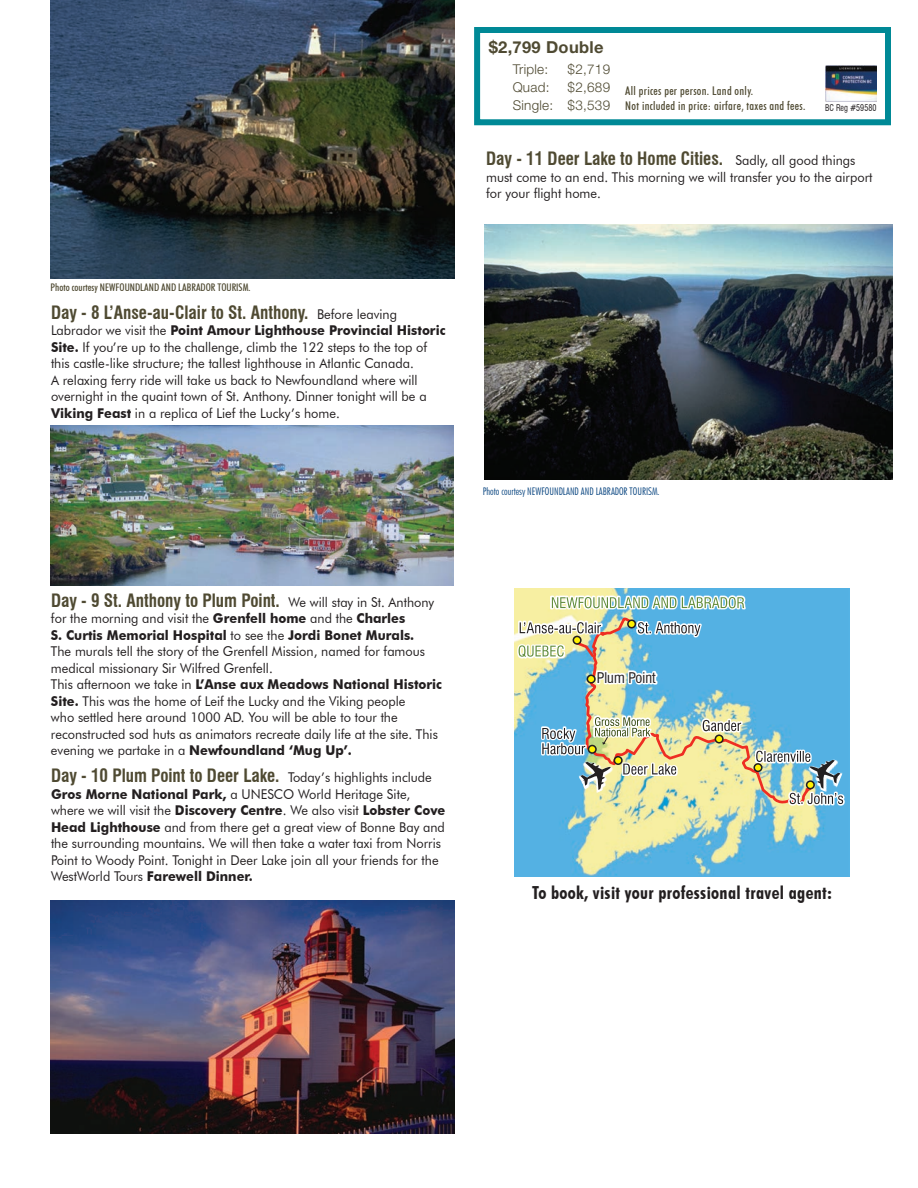
<style>
.page{position:relative;width:918px;height:1188px;background:#fff}
.page>*{position:absolute;margin:0;border:0;box-sizing:border-box;transform-origin:0 0}
.Body_Text{font:700 condensed 18px "Swiss 721 BT";color:#4f4a32;scale:.95 1}
.t1{font:700 condensed 18px "Futura BT";letter-spacing:.02em;color:#231f20}
.t2{font:700 16.5px "Helvetica Neue LT Std";letter-spacing:.02em;color:#4f4a32}
.t3{font:condensed 14.4px "Swiss 721 BT";color:#231f20}
.Body_Text-2{font:13.5px/16.5px "Futura BT";color:#231f20;scale:.95 1}
.t4{font:300 13.5px "Helvetica Neue LT Std";letter-spacing:.02em;color:#4f4a32}
.t5{font:500 condensed 12px "Futura BT";letter-spacing:.025em;color:#4f4a32}
.t6{font:500 condensed 10.5px "Futura BT";color:#4f4a32}
.t7{font:300 condensed 10.5px "Futura BT";color:#003f7c}
.t8{font:condensed 9px "Swiss 721 BT";color:#231f20;scale:.9 1}
.s1{font-family:"Futura BT";font-weight:400;font-stretch:normal;font-size:13.5px;color:#231f20}
.s2{font-weight:700}
</style>
<div class="page">
<img style="left:515px;top:588px;width:335px;height:289px">
<svg style="left:551px;top:596px;width:195px;height:14px"></svg>
<svg style="left:552px;top:597px;width:192px;height:11px"></svg>
<svg style="left:517px;top:644px;width:2px;height:14px"></svg>
<svg style="left:518px;top:621px;width:1px;height:14px"></svg>
<svg style="left:519px;top:618px;width:328px;height:191px;background:#92c0c5"></svg>
<svg style="left:596px;top:670px;width:61px;height:15px"></svg>
<div style="left:715px;top:735px;width:8px;height:8px;background:#fff101;border-radius:50%"></div>
<div style="left:715px;top:734px;width:9px;height:10px;border:2px solid #231f20;border-radius:50%"></div>
<div style="left:754px;top:764px;width:8px;height:7px;background:#fff101;border-radius:50%"></div>
<div style="left:753px;top:763px;width:10px;height:9px;border:2px solid #231f20;border-radius:50%"></div>
<div style="left:807px;top:781px;width:7px;height:8px;background:#fff101;border-radius:50%"></div>
<div style="left:806px;top:780px;width:9px;height:9px;border:2px solid #231f20;border-radius:50%"></div>
<div style="left:614px;top:757px;width:8px;height:7px;background:#fff101;border-radius:50%"></div>
<div style="left:614px;top:756px;width:9px;height:9px;border:2px solid #231f20;border-radius:50%"></div>
<div style="left:588px;top:746px;width:8px;height:7px;background:#fff101;border-radius:50%"></div>
<div style="left:588px;top:745px;width:9px;height:9px;border:2px solid #231f20;border-radius:50%"></div>
<div style="left:587px;top:675px;width:8px;height:8px;background:#fff101;border-radius:50%"></div>
<div style="left:587px;top:675px;width:9px;height:9px;border:2px solid #231f20;border-radius:50%"></div>
<div style="left:573px;top:636px;width:8px;height:8px;background:#fff101;border-radius:50%"></div>
<div style="left:573px;top:636px;width:9px;height:9px;border:2px solid #231f20;border-radius:50%"></div>
<div style="left:628px;top:620px;width:7px;height:8px;background:#fff101;border-radius:50%"></div>
<div style="left:627px;top:619px;width:9px;height:10px;border:2px solid #231f20;border-radius:50%"></div>
<img style="left:51px;top:0;width:404px;height:279px">
<img style="left:51px;top:425px;width:403px;height:160px">
<img style="left:51px;top:901px;width:404px;height:232px">
<svg style="left:474px;top:27px;width:417px;height:99px"></svg>
<img style="left:825px;top:65px;width:52px;height:37px">
<img style="left:484px;top:224px;width:408px;height:256px">
<p class="t6" style="left:51px;top:281px;width:201px">Photo courtesy NEWFOUNDLAND AND LABRADOR TOURISM.</p>
<p class="Body_Text" style="left:51px;top:301px;width:366px">Day - 8 L’Anse-au-Clair to St. Anthony. <span class="s1">Before leaving</span></p>
<p class="Body_Text-2" style="left:51px;top:322px;width:417px">Labrador we visit the <span class="s2">Point Amour Lighthouse Provincial Historic Site.</span> If you’re up to the challenge, climb the 122 steps to the top of this castle-like structure; the tallest lighthouse in Atlantic Canada.<br>A relaxing ferry ride will take us back to Newfoundland where will overnight in the quaint town of St. Anthony. Dinner tonight will be a <span class="s2">Viking Feast</span> in a replica of Lief the Lucky’s home.</p>
<p class="Body_Text" style="left:51px;top:589px;width:405px">Day - 9 St. Anthony to Plum Point. <span class="s1">We will stay in St. Anthony</span></p>
<p class="Body_Text-2" style="left:51px;top:610px;width:395px">for the morning and visit the <span class="s2">Grenfell home</span> and the <span class="s2">Charles<br>S. Curtis Memorial Hospital</span> to see the <span class="s2">Jordi Bonet Murals.<br></span>The murals tell the story of the Grenfell Mission, named for famous medical missionary Sir Wilfred Grenfell.</p>
<p class="Body_Text-2" style="left:51px;top:676px;width:413px">This afternoon we take in <span class="s2">L’Anse aux Meadows National Historic Site.</span> This was the home of Leif the Lucky and the Viking people<br>who settled here around 1000 AD. You will be able to tour the reconstructed sod huts as animators recreate daily life at the site. This evening we partake in a <span class="s2">Newfoundland ‘Mug Up’.</span></p>
<p class="Body_Text" style="left:51px;top:765px;width:402px">Day - 10 Plum Point to Deer Lake. <span class="s1">Today’s highlights include</span></p>
<p class="Body_Text-2" style="left:51px;top:786px;width:417px"><span class="s2">Gros Morne National Park,</span> a UNESCO World Heritage Site, where we will visit the <span class="s2">Discovery Centre</span>. We also visit <span class="s2">Lobster Cove Head Lighthouse</span> and from there get a great view of Bonne Bay and the surrounding mountains. We will then take a water taxi from Norris Point to Woody Point. Tonight in Deer Lake join all your friends for the WestWorld Tours <span class="s2">Farewell Dinner.</span></p>
<p class="t2" style="left:489px;top:36px;width:116px">$2,799 Double</p>
<p class="t4" style="left:513px;top:61px;width:37px">Triple:</p>
<p class="t4" style="left:568px;top:61px;width:44px">$2,719</p>
<p class="t4" style="left:513px;top:79px;width:38px">Quad:</p>
<p class="t4" style="left:568px;top:79px;width:44px">$2,689</p>
<p class="t4" style="left:513px;top:97px;width:99px">Single: $3,539</p>
<p class="t5" style="left:625px;top:84px;width:129px">All prices per person. Land only.</p>
<p class="t5" style="left:625px;top:98px;width:182px">Not included in price: airfare, taxes and fees.</p>
<p class="t8" style="left:825px;top:102px;width:59px">BC Reg #59580</p>
<p class="Body_Text" style="left:486px;top:148px;width:390px">Day - 11 Deer Lake to Home Cities. <span class="s1">Sadly, all good things</span></p>
<p class="Body_Text-2" style="left:486px;top:168px;width:408px">must come to an end. This morning we will transfer you to the airport for your flight home.</p>
<p class="t7" style="left:483px;top:485px;width:178px">Photo courtesy NEWFOUNDLAND AND LABRADOR TOURISM.</p>
<p class="t3" style="left:597px;top:669px;width:60px">Plum Point</p>
<p class="t1" style="left:532px;top:882px;width:301px">To book, visit your professional travel agent:</p>
</div>
